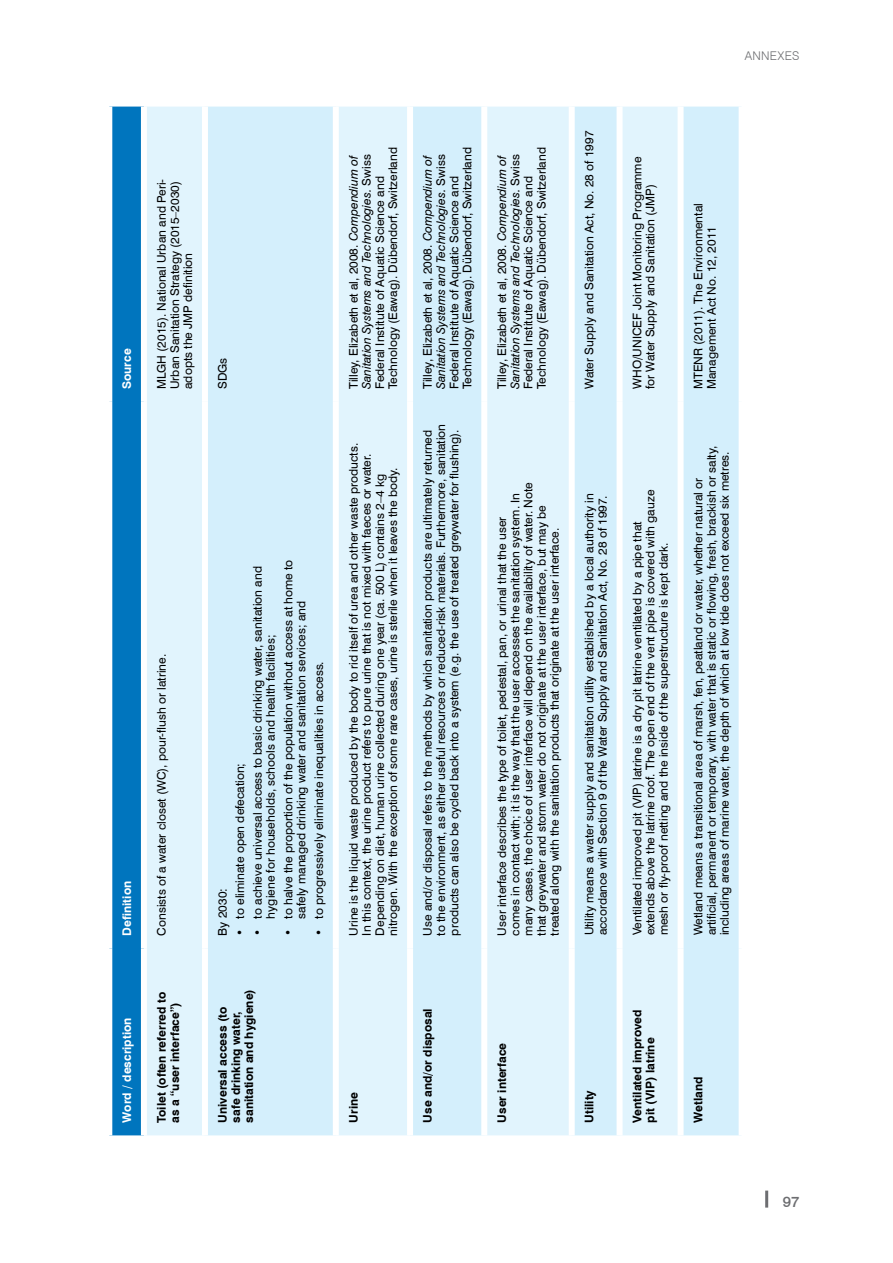
<style>
.page{position:relative;width:893px;height:1263px;background:#fff}
.page>*{position:absolute;margin:0;border:0;box-sizing:border-box;transform-origin:0 0}
.t1{font:500 15px "Swiss 721 BT";color:#6d6e71}
.t2{font:12px/13.2px "Swiss 721 BT";color:#000}
.t3{font:700 12px/13.2px "Swiss 721 BT";color:#000}
.t4{font:700 12px "Swiss 721 BT";color:#fff}
.t5{font:300 12px "Swiss 721 BT";letter-spacing:.02em;color:#6d6e71}
.s1{font-style:italic}
</style>
<div class="page">
<hr style="left:765px;top:1190px;width:3px;height:17px;background:#6d6e71">
<div style="left:112px;top:107px;width:29px;height:1028px;background:#0075be"></div>
<div style="left:147px;top:107px;width:55px;height:1028px;background:#e1f4fd"></div>
<svg style="left:208px;top:107px;width:531px;height:1028px;background:#d9f1fc"></svg>
<div style="left:333px;top:948px;width:6px;height:187px;background:#fff"></div>
<div style="left:333px;top:402px;width:6px;height:546px;background:#fff"></div>
<div style="left:333px;top:107px;width:6px;height:295px;background:#fff"></div>
<div style="left:407px;top:948px;width:6px;height:187px;background:#fff"></div>
<div style="left:407px;top:402px;width:6px;height:546px;background:#fff"></div>
<div style="left:407px;top:107px;width:6px;height:295px;background:#fff"></div>
<div style="left:481px;top:948px;width:6px;height:187px;background:#fff"></div>
<div style="left:481px;top:402px;width:6px;height:546px;background:#fff"></div>
<div style="left:481px;top:107px;width:6px;height:295px;background:#fff"></div>
<div style="left:569px;top:948px;width:6px;height:187px;background:#fff"></div>
<div style="left:569px;top:402px;width:6px;height:546px;background:#fff"></div>
<div style="left:569px;top:107px;width:6px;height:295px;background:#fff"></div>
<div style="left:617px;top:948px;width:6px;height:187px;background:#fff"></div>
<div style="left:617px;top:402px;width:6px;height:546px;background:#fff"></div>
<div style="left:617px;top:107px;width:6px;height:295px;background:#fff"></div>
<div style="left:678px;top:948px;width:6px;height:187px;background:#fff"></div>
<div style="left:678px;top:402px;width:6px;height:546px;background:#fff"></div>
<div style="left:678px;top:107px;width:6px;height:295px;background:#fff"></div>
<p class="t5" style="left:745px;top:49px;width:56px">ANNEXES</p>
<p class="t4" style="left:120px;top:389px;width:42px;rotate:-90deg">Source</p>
<p class="t2" style="left:155px;top:389px;width:212px;rotate:-90deg">MLGH (2015). National Urban and Peri-<br>Urban Sanitation Strategy (2015–2030) adopts the JMP definition</p>
<p class="t4" style="left:120px;top:935px;width:56px;rotate:-90deg">Definition</p>
<p class="t4" style="left:120px;top:1123px;width:106px;rotate:-90deg">Word / description</p>
<p class="t2" style="left:155px;top:935px;width:283px;rotate:-90deg">Consists of a water closet (WC), pour-flush or latrine.</p>
<p class="t3" style="left:155px;top:1123px;width:132px;rotate:-90deg">Toilet (often referred to as a “user interface”)</p>
<p class="t2" style="left:216px;top:389px;width:33px;rotate:-90deg">SDGs</p>
<p class="t2" style="left:251px;top:918px;width:354px;text-indent:-17px;rotate:-90deg">• to achieve universal access to basic drinking water, sanitation and hygiene for households, schools and health facilities;</p>
<p class="t2" style="left:281px;top:918px;width:360px;text-indent:-17px;rotate:-90deg">• to halve the proportion of the population without access at home to safely managed drinking water and sanitation services; and</p>
<p class="t2" style="left:312px;top:935px;width:276px;rotate:-90deg">• to progressively eliminate inequalities in access.</p>
<p class="t2" style="left:233px;top:935px;width:174px;rotate:-90deg">• to eliminate open defecation;</p>
<p class="t2" style="left:216px;top:935px;width:49px;rotate:-90deg">By 2030:</p>
<p class="t3" style="left:216px;top:1122px;width:135px;rotate:-90deg">Universal access (to safe drinking water, sanitation and hygiene)</p>
<p class="t2" style="left:347px;top:389px;width:243px;rotate:-90deg">Tilley, Elizabeth et al, 2008. <span class="s1">Compendium of Sanitation Systems and Technologies.</span> Swiss Federal Institute of Aquatic Science and Technology (Eawag). Dübendorf, Switzerland</p>
<p class="t2" style="left:347px;top:935px;width:494px;rotate:-90deg">Urine is the liquid waste produced by the body to rid itself of urea and other waste products.<br>In this context, the urine product refers to pure urine that is not mixed with faeces or water.<br>Depending on diet, human urine collected during one year (ca. 500 L) contains 2–4 kg nitrogen. With the exception of some rare cases, urine is sterile when it leaves the body.</p>
<p class="t2" style="left:421px;top:389px;width:243px;rotate:-90deg">Tilley, Elizabeth et al, 2008. <span class="s1">Compendium of Sanitation Systems and Technologies.</span> Swiss Federal Institute of Aquatic Science and Technology (Eawag). Dübendorf, Switzerland</p>
<p class="t2" style="left:421px;top:935px;width:513px;rotate:-90deg">Use and/or disposal refers to the methods by which sanitation products are ultimately returned to the environment, as either useful resources or reduced-risk materials. Furthermore, sanitation products can also be cycled back into a system (e.g. the use of treated greywater for flushing).</p>
<p class="t2" style="left:495px;top:389px;width:243px;rotate:-90deg">Tilley, Elizabeth et al, 2008. <span class="s1">Compendium of Sanitation Systems and Technologies.</span> Swiss Federal Institute of Aquatic Science and Technology (Eawag). Dübendorf, Switzerland</p>
<p class="t2" style="left:583px;top:389px;width:260px;rotate:-90deg">Water Supply and Sanitation Act, No. 28 of 1997</p>
<p class="t2" style="left:630px;top:389px;width:234px;rotate:-90deg">WHO/UNICEF Joint Monitoring Programme for Water Supply and Sanitation (JMP)</p>
<p class="t2" style="left:495px;top:935px;width:455px;rotate:-90deg">User interface describes the type of toilet, pedestal, pan, or urinal that the user comes in contact with; it is the way that the user accesses the sanitation system. In many cases, the choice of user interface will depend on the availability of water. Note that greywater and storm water do not originate at the user interface, but may be treated along with the sanitation products that originate at the user interface.</p>
<p class="t2" style="left:583px;top:935px;width:444px;rotate:-90deg">Utility means a water supply and sanitation utility established by a local authority in accordance with Section 9 of the Water Supply and Sanitation Act, No. 28 of 1997.</p>
<p class="t2" style="left:630px;top:935px;width:447px;rotate:-90deg">Ventilated improved pit (VIP) latrine is a dry pit latrine ventilated by a pipe that extends above the latrine roof. The open end of the vent pipe is covered with gauze mesh or fly-proof netting and the inside of the superstructure is kept dark.</p>
<p class="t3" style="left:347px;top:1122px;width:32px;rotate:-90deg">Urine</p>
<p class="t3" style="left:421px;top:1122px;width:116px;rotate:-90deg">Use and/or disposal</p>
<p class="t3" style="left:495px;top:1122px;width:81px;rotate:-90deg">User interface</p>
<p class="t3" style="left:583px;top:1122px;width:34px;rotate:-90deg">Utility</p>
<p class="t3" style="left:630px;top:1122px;width:115px;rotate:-90deg">Ventilated improved pit (VIP) latrine</p>
<p class="t2" style="left:691px;top:389px;width:187px;rotate:-90deg">MTENR (2011). The Environmental<br>Management Act No. 12, 2011</p>
<p class="t2" style="left:691px;top:935px;width:491px;rotate:-90deg">Wetland means a transitional area of marsh, fen, peatland or water, whether natural or artificial, permanent or temporary, with water that is static or flowing, fresh, brackish or salty, including areas of marine water, the depth of which at low tide does not exceed six metres.</p>
<p class="t3" style="left:691px;top:1122px;width:48px;rotate:-90deg">Wetland</p>
<p class="t1" style="left:783px;top:1193px;width:18px">97</p>
</div>
